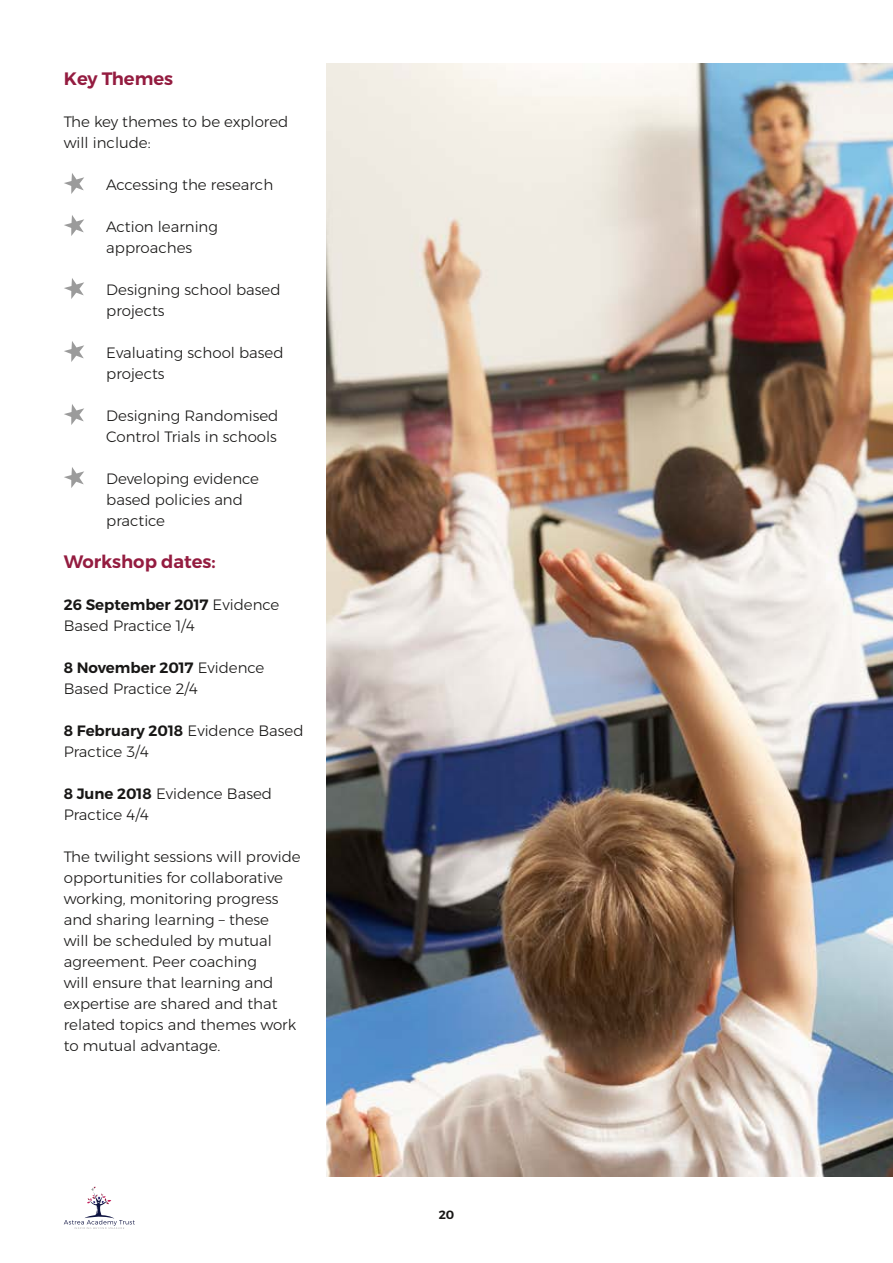
<style>
.page{position:relative;width:893px;height:1263px;background:#fff}
.page>*{position:absolute;margin:0;border:0;box-sizing:border-box;transform-origin:0 0}
.t1{font:600 18px "Montserrat";color:#941c40}
.t2{font:300 15px/21px "Montserrat";color:#181716}
.t3{font:600 12px "Montserrat";color:#181716}
.s1{font-weight:600}
</style>
<div class="page">
<img style="left:326px;top:64px;width:567px;height:1113px">
<svg style="left:64px;top:1186px;width:71px;height:43px"></svg>
<svg style="left:64px;top:173px;width:20px;height:21px"></svg>
<svg style="left:64px;top:215px;width:20px;height:21px"></svg>
<svg style="left:64px;top:278px;width:20px;height:21px"></svg>
<svg style="left:64px;top:341px;width:20px;height:21px"></svg>
<svg style="left:64px;top:404px;width:20px;height:21px"></svg>
<svg style="left:64px;top:467px;width:20px;height:21px"></svg>
<p class="t1" style="left:64px;top:64px;width:111px">Key Themes</p>
<p class="t2" style="left:64px;top:111px;width:226px">The key themes to be explored will include:</p>
<p class="t2" style="left:106px;top:174px;width:168px">Accessing the research</p>
<p class="t2" style="left:106px;top:216px;width:113px">Action learning approaches</p>
<p class="t2" style="left:106px;top:279px;width:176px">Designing school based projects</p>
<p class="t2" style="left:106px;top:342px;width:179px">Evaluating school based projects</p>
<p class="t2" style="left:106px;top:405px;width:174px">Designing Randomised<br>Control Trials in schools</p>
<p class="t2" style="left:106px;top:468px;width:154px">Developing evidence based policies and practice</p>
<p class="t1" style="left:64px;top:547px;width:154px">Workshop dates:</p>
<p class="t2" style="left:64px;top:594px;width:217px"><span class="s1">26 September 2017</span> Evidence<br>Based Practice 1/4</p>
<p class="t2" style="left:64px;top:657px;width:202px"><span class="s1">8 November 2017</span> Evidence<br>Based Practice 2/4</p>
<p class="t2" style="left:64px;top:720px;width:241px"><span class="s1">8 February 2018</span> Evidence Based<br>Practice 3/4</p>
<p class="t2" style="left:64px;top:783px;width:210px"><span class="s1">8 June 2018</span> Evidence Based<br>Practice 4/4</p>
<p class="t2" style="left:64px;top:846px;width:238px">The twilight sessions will provide opportunities for collaborative working, monitoring progress and sharing learning – these<br>will be scheduled by mutual agreement. Peer coaching<br>will ensure that learning and expertise are shared and that related topics and themes work to mutual advantage.</p>
<p class="t3" style="left:439px;top:1205px;width:17px">20</p>
</div>
